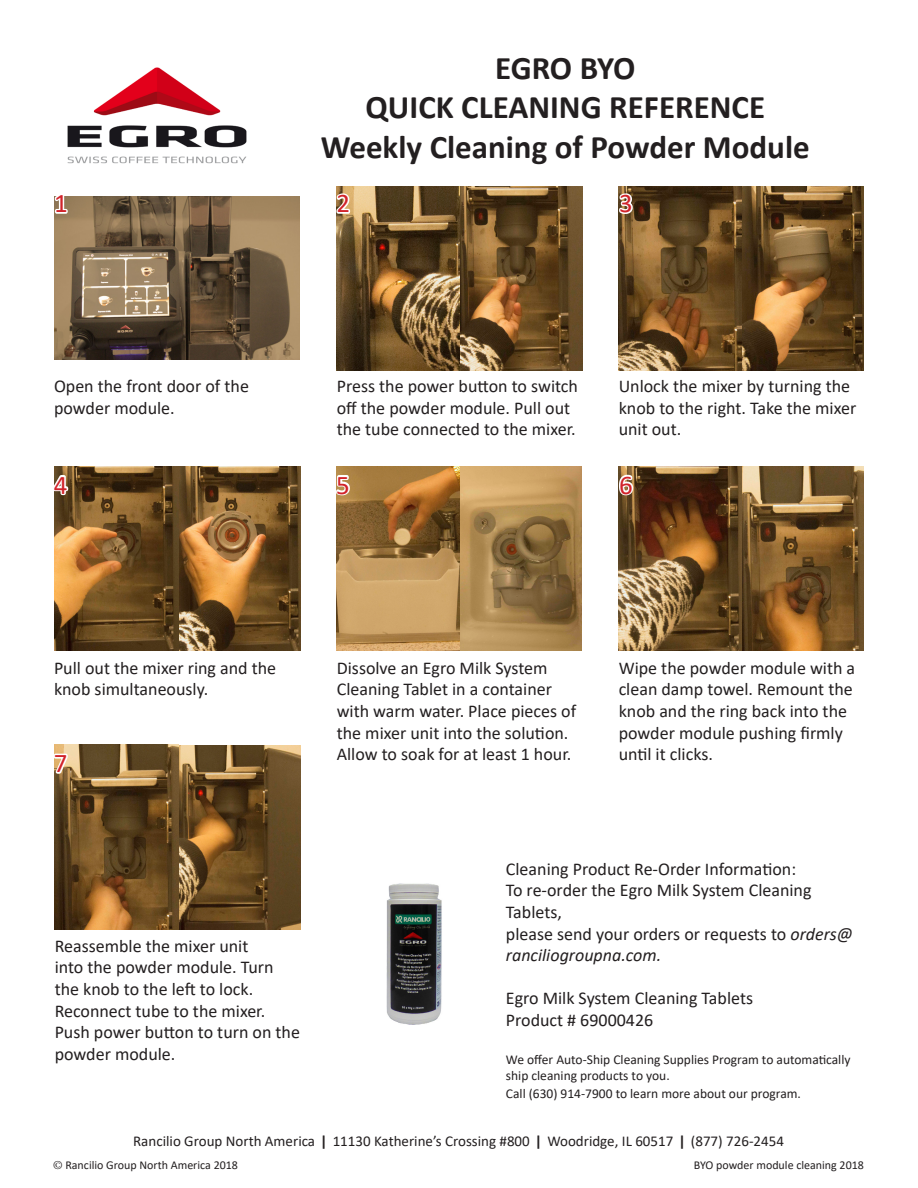
<style>
.page{position:relative;width:918px;height:1188px;background:#fff}
.page>*{position:absolute;margin:0;border:0;box-sizing:border-box;transform-origin:0 0}
.t1{font:700 33px "Calibri";color:#231f20}
.t2{font:27px "Calibri";color:#d1232a}
.t3{font:18px/21.6px "Calibri";color:#231f20}
.t4{font:15px "Calibri";color:#231f20}
.t5{font:13.5px/16.2px "Calibri";color:#231f20}
.t6{font:12px "Calibri";color:#231f20}
.s1{font-style:italic}
.s2{font-family:"Adobe Garamond Pro"}
</style>
<div class="page">
<img style="left:55px;top:466px;width:246px;height:185px">
<img style="left:55px;top:745px;width:246px;height:185px">
<img style="left:336px;top:466px;width:246px;height:185px">
<img style="left:618px;top:466px;width:246px;height:185px">
<img style="left:54px;top:196px;width:245px;height:164px">
<img style="left:336px;top:186px;width:246px;height:185px">
<img style="left:618px;top:186px;width:246px;height:185px">
<img style="left:386px;top:883px;width:56px;height:142px">
<img style="left:67px;top:67px;width:180px;height:97px">
<svg style="left:54px;top:196px;width:16px;height:19px"></svg>
<svg style="left:54px;top:466px;width:17px;height:31px"></svg>
<svg style="left:54px;top:751px;width:16px;height:35px"></svg>
<svg style="left:336px;top:191px;width:16px;height:25px"></svg>
<svg style="left:336px;top:474px;width:16px;height:23px"></svg>
<svg style="left:618px;top:191px;width:17px;height:25px"></svg>
<svg style="left:618px;top:473px;width:17px;height:25px"></svg>
<p class="t1" style="left:495px;top:44px;width:142px">EGRO BYO</p>
<p class="t1" style="left:365px;top:84px;width:401px">QUICK CLEANING REFERENCE</p>
<p class="t1" style="left:321px;top:124px;width:491px">Weekly Cleaning of Powder Module</p>
<p class="t2" style="left:54px;top:185px;width:15px">1</p>
<p class="t2" style="left:336px;top:185px;width:15px">2</p>
<p class="t2" style="left:619px;top:185px;width:15px">3</p>
<p class="t3" style="left:54px;top:375px;width:196px">Open the front door of the powder module.</p>
<p class="t3" style="left:337px;top:375px;width:243px">Press the power button to switch off the powder module. Pull out the tube connected to the mixer.</p>
<p class="t3" style="left:619px;top:375px;width:239px">Unlock the mixer by turning the knob to the right. Take the mixer unit out.</p>
<p class="t2" style="left:54px;top:466px;width:15px">4</p>
<p class="t2" style="left:336px;top:466px;width:15px">5</p>
<p class="t2" style="left:619px;top:466px;width:15px">6</p>
<p class="t3" style="left:54px;top:656px;width:224px">Pull out the mixer ring and the knob simultaneously.</p>
<p class="t2" style="left:54px;top:744px;width:15px">7</p>
<p class="t3" style="left:55px;top:935px;width:247px">Reassemble the mixer unit<br>into the powder module. Turn the knob to the left to lock.<br>Reconnect tube to the mixer.<br>Push power button to turn on the powder module.</p>
<p class="t3" style="left:337px;top:656px;width:241px">Dissolve an Egro Milk System<br>Cleaning Tablet in a container with warm water. Place pieces of the mixer unit into the solution.<br>Allow to soak for at least 1 hour.</p>
<p class="t3" style="left:619px;top:656px;width:238px">Wipe the powder module with a clean damp towel. Remount the knob and the ring back into the powder module pushing firmly until it clicks.</p>
<p class="t3" style="left:506px;top:858px;width:292px">Cleaning Product Re-Order Information:</p>
<p class="t3" style="left:506px;top:879px;width:307px">To re-order the Egro Milk System Cleaning<br>Tablets,</p>
<p class="t3" style="left:506px;top:922px;width:349px">please send your orders or requests to <span class="s1">orders@ ranciliogroupna.com.</span></p>
<p class="t3" style="left:506px;top:987px;width:249px">Egro Milk System Cleaning Tablets</p>
<p class="t3" style="left:506px;top:1009px;width:149px">Product # 69000426</p>
<p class="t5" style="left:506px;top:1051px;width:346px">We offer Auto-Ship Cleaning Supplies Program to automatically ship cleaning products to you.</p>
<p class="t5" style="left:506px;top:1085px;width:297px">Call (630) 914-7900 to learn more about our program.</p>
<p class="t4" style="left:133px;top:1130px;width:652px">Rancilio Group North America 11130 Katherine’s Crossing #800 Woodridge, IL 60517 (877) 726-2454</p>
<p class="t6" style="left:53px;top:1157px;width:186px"><span class="s2">©</span> Rancilio Group North America 2018</p>
<p class="t6" style="left:694px;top:1157px;width:172px">BYO powder module cleaning 2018</p>
</div>
